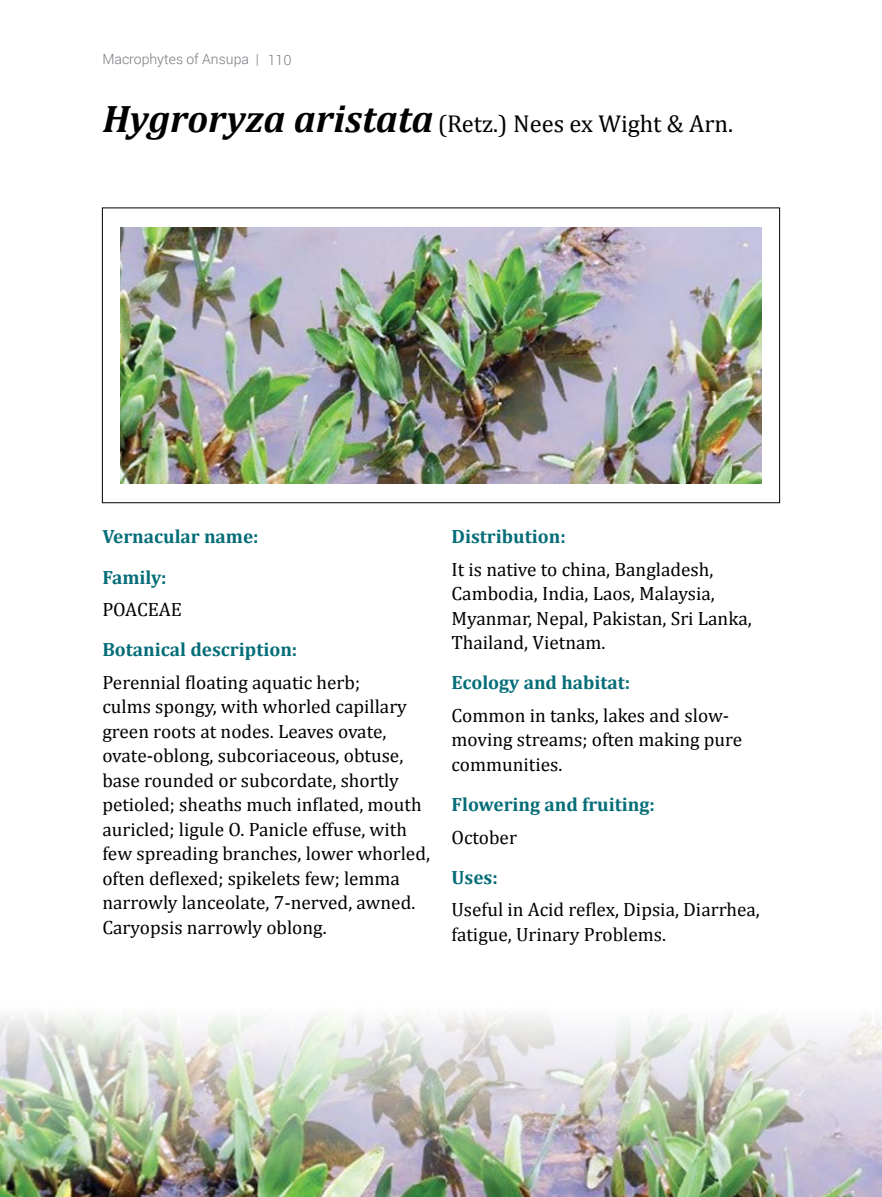
<style>
.page{position:relative;width:882px;height:1197px;background:#fff}
.page>*{position:absolute;margin:0;border:0;box-sizing:border-box;transform-origin:0 0}
.t1{font:24.5px "Cambria";color:#000}
.t2{font:19.25px/24.5px "Cambria";color:#000}
.t3{font:700 19.25px/40.2px "Cambria";color:#046d78}
.t4{font:300 14px "Roboto";color:#7b767e}
.s1{font-weight:700;font-style:italic;font-size:38.5px}
</style>
<div class="page">
<img style="left:0;top:1014px;width:882px;height:183px">
<img style="left:121px;top:227px;width:640px;height:256px">
<p class="t4" style="left:102px;top:49px;width:191px">Macrophytes of Ansupa | 110</p>
<p class="t1" style="left:103px;top:110px;width:632px"><span class="s1">Hygroryza aristata</span> (Retz.) Nees ex Wight &amp; Arn.</p>
<p class="t3" style="left:102px;top:516px;width:158px">Vernacular name:<br>Family:</p>
<p class="t2" style="left:102px;top:597px;width:81px">POACEAE</p>
<p class="t3" style="left:102px;top:629px;width:197px">Botanical description:</p>
<p class="t2" style="left:102px;top:670px;width:329px">Perennial floating aquatic herb;<br>culms spongy, with whorled capillary green roots at nodes. Leaves ovate, ovate-oblong, subcoriaceous, obtuse, base rounded or subcordate, shortly petioled; sheaths much inflated, mouth auricled; ligule O. Panicle effuse, with few spreading branches, lower whorled, often deflexed; spikelets few; lemma narrowly lanceolate, 7-nerved, awned.<br>Caryopsis narrowly oblong.</p>
<p class="t3" style="left:451px;top:516px;width:116px">Distribution:</p>
<p class="t2" style="left:451px;top:557px;width:302px">It is native to china, Bangladesh,<br>Cambodia, India, Laos, Malaysia,<br>Myanmar, Nepal, Pakistan, Sri Lanka,<br>Thailand, Vietnam.</p>
<p class="t3" style="left:451px;top:662px;width:180px">Ecology and habitat:</p>
<p class="t2" style="left:451px;top:703px;width:292px">Common in tanks, lakes and slow&shy;moving streams; often making pure communities.</p>
<p class="t3" style="left:451px;top:784px;width:205px">Flowering and fruiting:</p>
<p class="t2" style="left:451px;top:825px;width:67px">October</p>
<p class="t3" style="left:451px;top:856px;width:48px">Uses:</p>
<p class="t2" style="left:451px;top:897px;width:310px">Useful in Acid reflex, Dipsia, Diarrhea, fatigue, Urinary Problems.</p>
</div>
